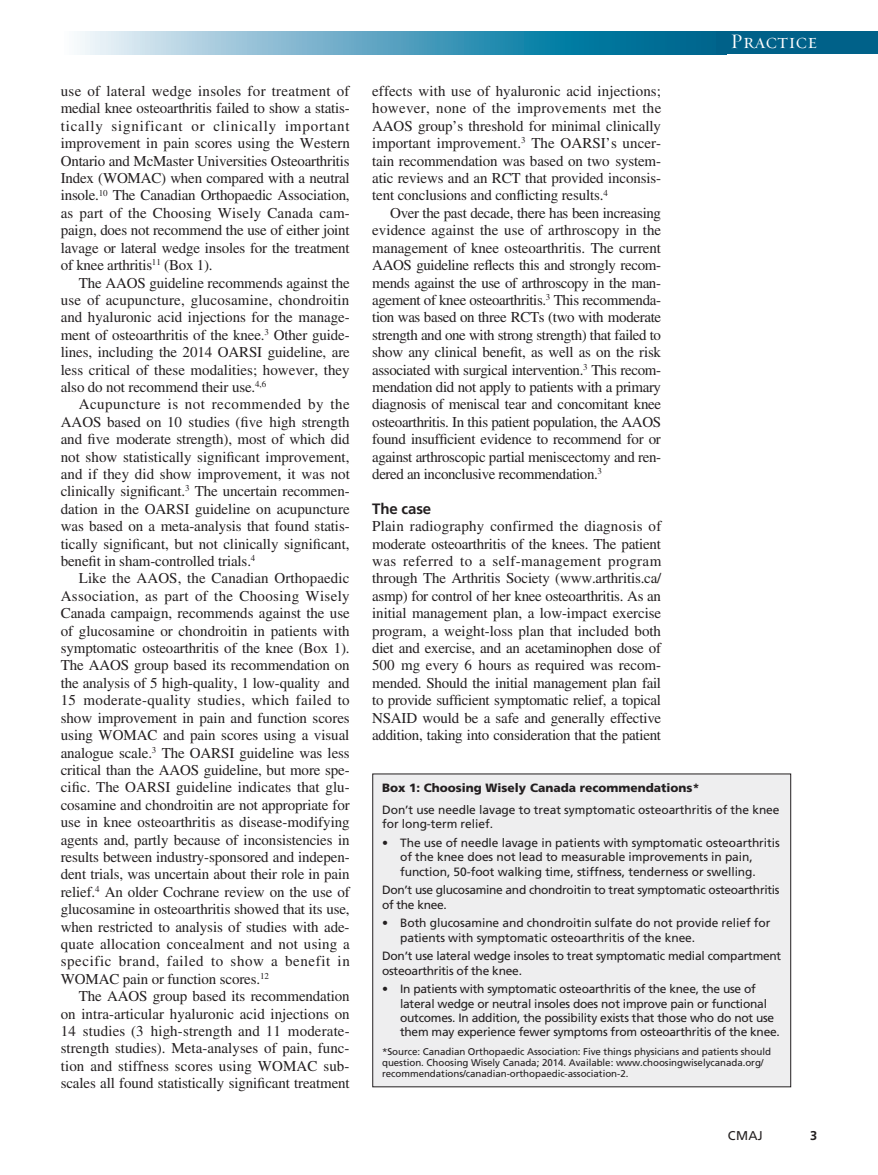
<style>
.page{position:relative;width:878px;height:1175px;background:#fff}
.page>*{position:absolute;margin:0;border:0;box-sizing:border-box;transform-origin:0 0}
.t1{font:21px "Requiem Display HTF Small Caps";letter-spacing:.005em;color:#fff}
.t2{font:15px/17.4px "Times LT Std";letter-spacing:-.01em;color:#231f20;text-align:justify}
.t3{font:700 15px "Frutiger LT Std";letter-spacing:-.01em;color:#231f20}
.t4{font:12.75px "Frutiger LT Std";color:#231f20}
.t5{font:700 12.75px "Frutiger LT Std";color:#231f20}
.t6{font:12px/14.2px "Frutiger LT Std";letter-spacing:-.02em;color:#231f20}
.t7{font:900 12px "Frutiger LT Std";color:#231f20}
.t8{font:9.75px/11.2px "Frutiger LT Std";letter-spacing:-.005em;color:#231f20}
</style>
<div class="page">
<svg style="left:80px;top:32px;width:636px;height:22px;background:#5ba4c0"></svg>
<div style="left:716px;top:32px;width:162px;height:22px;background:#006189"></div>
<div style="left:373px;top:774px;width:417px;height:312px;background:#eeeeef"></div>
<div style="left:372px;top:773px;width:419px;height:314px;border:1px solid #231f20"></div>
<p class="t2" style="left:61px;top:82px;width:290px">use of lateral wedge insoles for treatment of medial knee osteoarthritis failed to show a statis&shy;tically significant or clinically important improvement in pain scores using the Western Ontario and McMaster Universities Osteoarthritis Index (WOMAC) when compared with a neutral insole.<sup>10</sup> The Canadian Orthopaedic Association, as part of the Choosing Wisely Canada cam&shy;paign, does not recommend the use of either joint lavage or lateral wedge insoles for the treatment of knee arthritis<sup>11</sup> (Box 1).</p>
<p class="t2" style="left:61px;top:274px;width:291px;text-indent:18px">The AAOS guideline recommends against the use of acupuncture, glucosamine, chondroitin and hyaluronic acid injections for the manage&shy;ment of osteoarthritis of the knee.<sup>3</sup> Other guide&shy;lines, including the 2014 OARSI guideline, are less critical of these modalities; however, they also do not recommend their use.<sup>4,6</sup></p>
<p class="t2" style="left:61px;top:395px;width:290px;text-indent:18px">Acupuncture is not recommended by the AAOS based on 10 studies (five high strength and five moderate strength), most of which did not show statistically significant improvement, and if they did show improvement, it was not clinically significant.<sup>3</sup> The uncertain recommen&shy;dation in the OARSI guideline on acupuncture was based on a meta-analysis that found statis&shy;tically significant, but not clinically significant, benefit in sham-controlled trials.<sup>4</sup></p>
<p class="t2" style="left:61px;top:569px;width:290px;text-indent:18px">Like the AAOS, the Canadian Orthopaedic Association, as part of the Choosing Wisely Canada campaign, recommends against the use of glucosamine or chondroitin in patients with symptomatic osteoarthritis of the knee (Box 1).<br>The AAOS group based its recommendation on the analysis of 5 high-quality, 1 low-quality and 15 moderate-quality studies, which failed to show improvement in pain and function scores using WOMAC and pain scores using a visual analogue scale.<sup>3</sup> The OARSI guideline was less critical than the AAOS guideline, but more spe&shy;cific. The OARSI guideline indicates that glu&shy;cosamine and chondroitin are not appropriate for use in knee osteoarthritis as disease-modifying agents and, partly because of inconsistencies in results between industry-sponsored and indepen&shy;dent trials, was uncertain about their role in pain relief.<sup>4</sup> An older Cochrane review on the use of glucosamine in osteoarthritis showed that its use, when restricted to analysis of studies with ade&shy;quate allocation concealment and not using a specific brand, failed to show a benefit in WOMAC pain or function scores.<sup>12</sup></p>
<p class="t2" style="left:61px;top:987px;width:290px;text-indent:18px">The AAOS group based its recommendation on intra-articular hyaluronic acid injections on 14 studies (3 high-strength and 11 moderate&shy;strength studies). Meta-analyses of pain, func&shy;tion and stiffness scores using WOMAC sub&shy;scales all found statistically significant treatment</p>
<h1 class="t1" style="left:730px;top:29px;width:88px">Practice</h1>
<p class="t2" style="left:372px;top:82px;width:290px">effects with use of hyaluronic acid injections; however, none of the improvements met the AAOS group’s threshold for minimal clinically important improvement.<sup>3</sup> The OARSI’s uncer&shy;tain recommendation was based on two system&shy;atic reviews and an RCT that provided inconsis&shy;tent conclusions and conflicting results.<sup>4</sup></p>
<p class="t2" style="left:372px;top:204px;width:290px;text-indent:18px">Over the past decade, there has been increasing evidence against the use of arthroscopy in the management of knee osteoarthritis. The current AAOS guideline reflects this and strongly recom&shy;mends against the use of arthroscopy in the man&shy;agement of knee osteoarthritis.<sup>3</sup> This recommenda&shy;tion was based on three RCTs (two with moderate strength and one with strong strength) that failed to show any clinical benefit, as well as on the risk associated with surgical intervention.<sup>3</sup> This recom&shy;mendation did not apply to patients with a primary diagnosis of meniscal tear and concomitant knee osteoarthritis. In this patient population, the AAOS found insufficient evidence to recommend for or against arthroscopic partial meniscectomy and ren&shy;dered an inconclusive recommendation.<sup>3</sup></p>
<p class="t3" style="left:372px;top:500px;width:60px">The case</p>
<p class="t2" style="left:372px;top:517px;width:291px">Plain radiography confirmed the diagnosis of moderate osteoarthritis of the knees. The patient was referred to a self-management program through The Arthritis Society (www.arthritis.ca/ asmp) for control of her knee osteoarthritis. As an initial management plan, a low-impact exercise program, a weight-loss plan that included both diet and exercise, and an acetaminophen dose of 500 mg every 6 hours as required was recom&shy;mended. Should the initial management plan fail to provide sufficient symptomatic relief, a topical NSAID would be a safe and generally effective addition, taking into consideration that the patient</p>
<p class="t7" style="left:382px;top:781px;width:319px">Box 1: Choosing Wisely Canada recommendations*</p>
<p class="t6" style="left:382px;top:803px;width:399px">Don’t use needle lavage to treat symptomatic osteoarthritis of the knee for long-term relief.</p>
<p class="t6" style="left:400px;top:835px;width:381px;text-indent:-18px">• The use of needle lavage in patients with symptomatic osteoarthritis of the knee does not lead to measurable improvements in pain, function, 50-foot walking time, stiffness, tenderness or swelling.</p>
<p class="t6" style="left:382px;top:883px;width:399px">Don’t use glucosamine and chondroitin to treat symptomatic osteoarthritis of the knee.</p>
<p class="t6" style="left:400px;top:916px;width:372px;text-indent:-18px">• Both glucosamine and chondroitin sulfate do not provide relief for patients with symptomatic osteoarthritis of the knee.</p>
<p class="t6" style="left:382px;top:949px;width:400px">Don’t use lateral wedge insoles to treat symptomatic medial compartment osteoarthritis of the knee.</p>
<p class="t6" style="left:400px;top:982px;width:381px;text-indent:-18px">• In patients with symptomatic osteoarthritis of the knee, the use of lateral wedge or neutral insoles does not improve pain or functional outcomes. In addition, the possibility exists that those who do not use them may experience fewer symptoms from osteoarthritis of the knee.</p>
<p class="t8" style="left:382px;top:1046px;width:390px">*Source: Canadian Orthopaedic Association: Five things physicians and patients should question. Choosing Wisely Canada; 2014. Available: www.choosingwiselycanada.org/ recommendations/canadian-orthopaedic-association-2.</p>
<p class="t4" style="left:727px;top:1127px;width:36px">CMAJ</p>
<p class="t5" style="left:810px;top:1127px;width:9px">3</p>
</div>
